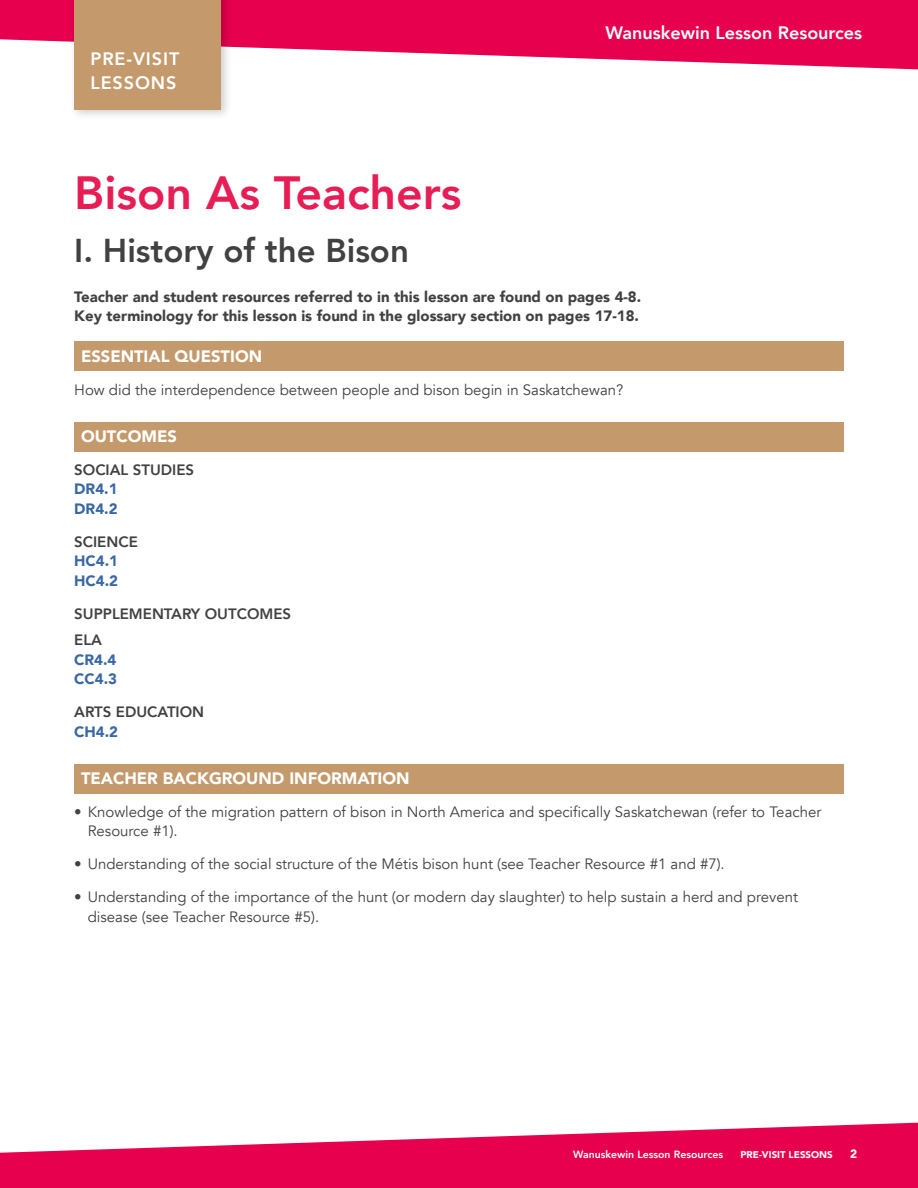
<style>
.page{position:relative;width:918px;height:1188px;background:#fff}
.page>*{position:absolute;margin:0;border:0;box-sizing:border-box;transform-origin:0 0}
.t1{font:800 46.5px "Avenir";color:#e61e55}
.t2{font:800 33px "Avenir";color:#414042}
.t3{font:800 18px "Avenir";color:#fff}
.t4{font:800 18px/24px "Avenir";letter-spacing:.05em;color:#fff}
.t5{font:900 16.5px "Avenir";color:#fff}
.t6{font:15px/19.5px "Avenir";color:#414042}
.t7{font:900 15px/19.5px "Avenir";color:#414042}
.t8{font:800 15px/26.2px "Avenir";color:#414042}
.t9{font:900 15px/19.5px "Avenir";color:#3a68a5}
.t10{font:900 12px "Avenir";color:#fff}
.t11{font:800 10.5px "Avenir";color:#fff}
.t12{font:900 9.75px "Avenir";color:#fff}
</style>
<div class="page">
<svg style="left:0;top:1122px;width:918px;height:66px;fill:#e6004d"></svg>
<svg style="left:0;top:0;width:918px;height:69px;fill:#e6004d"></svg>
<div style="left:74px;top:342px;width:770px;height:29px;background:#c49a6c"></div>
<div style="left:74px;top:422px;width:770px;height:29px;background:#c49a6c"></div>
<div style="left:74px;top:764px;width:770px;height:29px;background:#c49a6c"></div>
<div style="left:70px;top:0;width:163px;height:121px;background:#000;opacity:.19"></div>
<div style="left:74px;top:0;width:147px;height:109px;background:#c49a6c"></div>
<p class="t4" style="left:90px;top:46px;width:90px">PRE-VISIT<br>LESSONS</p>
<p class="t3" style="left:605px;top:19px;width:258px">Wanuskewin Lesson Resources</p>
<h1 class="t1" style="left:74px;top:156px;width:389px">Bison As Teachers</h1>
<h2 class="t2" style="left:74px;top:225px;width:336px">I. History of the Bison</h2>
<p class="t7" style="left:74px;top:286px;width:569px">Teacher and student resources referred to in this lesson are found on pages 4-8.<br>Key terminology for this lesson is found in the glossary section on pages 17-18.</p>
<p class="t5" style="left:81px;top:342px;width:183px">ESSENTIAL QUESTION</p>
<p class="t6" style="left:74px;top:380px;width:551px">How did the interdependence between people and bison begin in Saskatchewan?</p>
<p class="t5" style="left:81px;top:422px;width:97px">OUTCOMES</p>
<p class="t8" style="left:74px;top:456px;width:121px">SOCIAL STUDIES</p>
<p class="t9" style="left:74px;top:479px;width:45px">DR4.1<br>DR4.2</p>
<p class="t8" style="left:74px;top:528px;width:65px">SCIENCE</p>
<p class="t9" style="left:74px;top:551px;width:45px">HC4.1<br>HC4.2</p>
<p class="t8" style="left:74px;top:600px;width:218px">SUPPLEMENTARY OUTCOMES<br>ELA</p>
<p class="t9" style="left:74px;top:649px;width:44px">CR4.4<br>CC4.3</p>
<p class="t8" style="left:74px;top:699px;width:131px">ARTS EDUCATION</p>
<p class="t9" style="left:74px;top:721px;width:45px">CH4.2</p>
<p class="t5" style="left:81px;top:764px;width:330px">TEACHER BACKGROUND INFORMATION</p>
<p class="t6" style="left:88px;top:802px;width:735px;text-indent:-14px">• Knowledge of the migration pattern of bison in North America and specifically Saskatchewan (refer to Teacher<br>Resource #1).</p>
<p class="t6" style="left:74px;top:855px;width:652px">• Understanding of the social structure of the Métis bison hunt (see Teacher Resource #1 and #7).</p>
<p class="t6" style="left:88px;top:888px;width:712px;text-indent:-14px">• Understanding of the importance of the hunt (or modern day slaughter) to help sustain a herd and prevent disease (see Teacher Resource #5).</p>
<p class="t11" style="left:573px;top:1146px;width:151px">Wanuskewin Lesson Resources</p>
<p class="t12" style="left:740px;top:1146px;width:94px">PRE-VISIT LESSONS</p>
<p class="t10" style="left:850px;top:1143px;width:9px">2</p>
</div>
